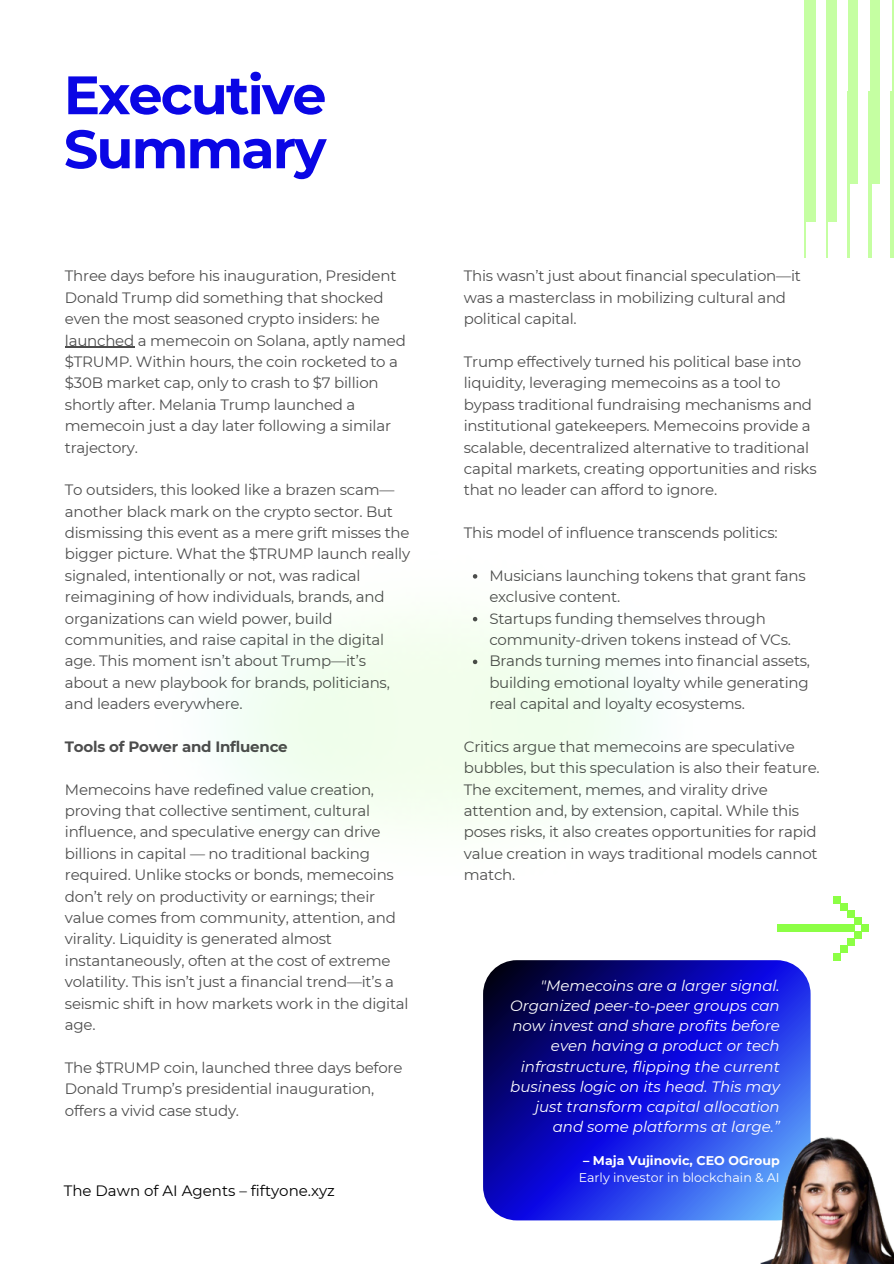
<style>
.page{position:relative;width:894px;height:1264px;background:#fff}
.page>*{position:absolute;margin:0;border:0;box-sizing:border-box;transform-origin:0 0}
.t1{font:700 54px/54px "Montserrat";letter-spacing:-.035em;color:#0a06e5}
.t2{font:15px/21.3px "Montserrat";letter-spacing:-.015em;color:#000}
.t3{font:italic 15px/20.2px "Montserrat";color:#fff;text-align:right}
.t4{font:700 15px "Montserrat";letter-spacing:-.015em;color:#000}
.t5{font:12.6px "Montserrat";color:#fff}
.t6{font:700 12.6px "Montserrat";color:#fff}
</style>
<div class="page">
<div style="left:804px;top:0;width:11px;height:221px;background:#c5ffa2"></div>
<div style="left:826px;top:0;width:10px;height:221px;background:#c5ffa2"></div>
<div style="left:848px;top:0;width:10px;height:183px;background:#c5ffa2"></div>
<div style="left:870px;top:0;width:9px;height:183px;background:#c5ffa2"></div>
<hr style="left:892px;top:0;width:1px;height:160px;background:#8cff45">
<hr style="left:890px;top:91px;width:3px;height:166px;background:#8cff45">
<hr style="left:868px;top:91px;width:3px;height:166px;background:#8cff45">
<hr style="left:847px;top:91px;width:2px;height:166px;background:#8cff45">
<hr style="left:825px;top:91px;width:2px;height:166px;background:#8cff45">
<hr style="left:804px;top:91px;width:1px;height:166px;background:#8cff45">
<hr style="left:65px;top:347px;width:69px;height:1px;background:#000">
<svg style="left:472px;top:574px;width:5px;height:4px"></svg>
<svg style="left:472px;top:617px;width:5px;height:4px"></svg>
<svg style="left:472px;top:659px;width:5px;height:5px"></svg>
<svg style="left:483px;top:960px;width:327px;height:260px;background:#161fbe"></svg>
<img style="left:751px;top:1131px;width:142px;height:132px">
<div style="left:861px;top:924px;width:7px;height:7px;background:#8cff45"></div>
<div style="left:776px;top:924px;width:78px;height:7px;background:#8cff45"></div>
<div style="left:854px;top:917px;width:7px;height:7px;background:#8cff45"></div>
<div style="left:847px;top:910px;width:7px;height:7px;background:#8cff45"></div>
<div style="left:840px;top:903px;width:7px;height:7px;background:#8cff45"></div>
<div style="left:833px;top:896px;width:7px;height:7px;background:#8cff45"></div>
<div style="left:833px;top:953px;width:7px;height:7px;background:#8cff45"></div>
<div style="left:840px;top:945px;width:7px;height:8px;background:#8cff45"></div>
<div style="left:847px;top:938px;width:7px;height:7px;background:#8cff45"></div>
<div style="left:854px;top:931px;width:7px;height:7px;background:#8cff45"></div>
<h1 class="t1" style="left:64px;top:68px;width:264px">Executive<br>Summary</h1>
<p class="t2" style="left:65px;top:265px;width:342px">Three days before his inauguration, President Donald Trump did something that shocked even the most seasoned crypto insiders: he launched a memecoin on Solana, aptly named $TRUMP. Within hours, the coin rocketed to a $30B market cap, only to crash to $7 billion shortly after. Melania Trump launched a memecoin just a day later following a similar trajectory.</p>
<p class="t2" style="left:65px;top:479px;width:347px">To outsiders, this looked like a brazen scam— another black mark on the crypto sector. But dismissing this event as a mere grift misses the bigger picture. What the $TRUMP launch really signaled, intentionally or not, was radical reimagining of how individuals, brands, and organizations can wield power, build communities, and raise capital in the digital age. This moment isn’t about Trump—it’s about a new playbook for brands, politicians, and leaders everywhere.</p>
<p class="t4" style="left:65px;top:737px;width:224px">Tools of Power and Influence</p>
<p class="t2" style="left:65px;top:778px;width:345px">Memecoins have redefined value creation, proving that collective sentiment, cultural influence, and speculative energy can drive billions in capital — no traditional backing required. Unlike stocks or bonds, memecoins don’t rely on productivity or earnings; their value comes from community, attention, and virality. Liquidity is generated almost instantaneously, often at the cost of extreme volatility. This isn’t just a financial trend—it’s a seismic shift in how markets work in the digital age.</p>
<p class="t2" style="left:65px;top:1056px;width:339px">The $TRUMP coin, launched three days before<br>Donald Trump’s presidential inauguration, offers a vivid case study.</p>
<h3 class="t2" style="left:64px;top:1179px;width:272px">The Dawn of AI Agents – fiftyone.xyz</h3>
<p class="t2" style="left:463px;top:265px;width:338px">This wasn’t just about financial speculation—it was a masterclass in mobilizing cultural and political capital.</p>
<p class="t2" style="left:463px;top:351px;width:354px">Trump effectively turned his political base into liquidity, leveraging memecoins as a tool to bypass traditional fundraising mechanisms and institutional gatekeepers. Memecoins provide a scalable, decentralized alternative to traditional capital markets, creating opportunities and risks that no leader can afford to ignore.</p>
<p class="t2" style="left:463px;top:522px;width:315px">This model of influence transcends politics:</p>
<p class="t2" style="left:489px;top:564px;width:322px">Musicians launching tokens that grant fans exclusive content.<br>Startups funding themselves through community-driven tokens instead of VCs.<br>Brands turning memes into financial assets, building emotional loyalty while generating real capital and loyalty ecosystems.</p>
<p class="t2" style="left:463px;top:736px;width:357px">Critics argue that memecoins are speculative bubbles, but this speculation is also their feature.<br>The excitement, memes, and virality drive attention and, by extension, capital. While this poses risks, it also creates opportunities for rapid value creation in ways traditional models cannot match.</p>
<h3 class="t3" style="left:510px;top:975px;width:271px">"Memecoins are a larger signal.<br>Organized peer-to-peer groups can now invest and share profits before even having a product or tech infrastructure, flipping the current business logic on its head. This may just transform capital allocation and some platforms at large.”</h3>
<h3 class="t6" style="left:583px;top:1152px;width:198px">– Maja Vujinovic, CEO OGroup</h3>
<h2 class="t5" style="left:578px;top:1169px;width:202px">Early investor in blockchain &amp; AI</h2>
</div>
